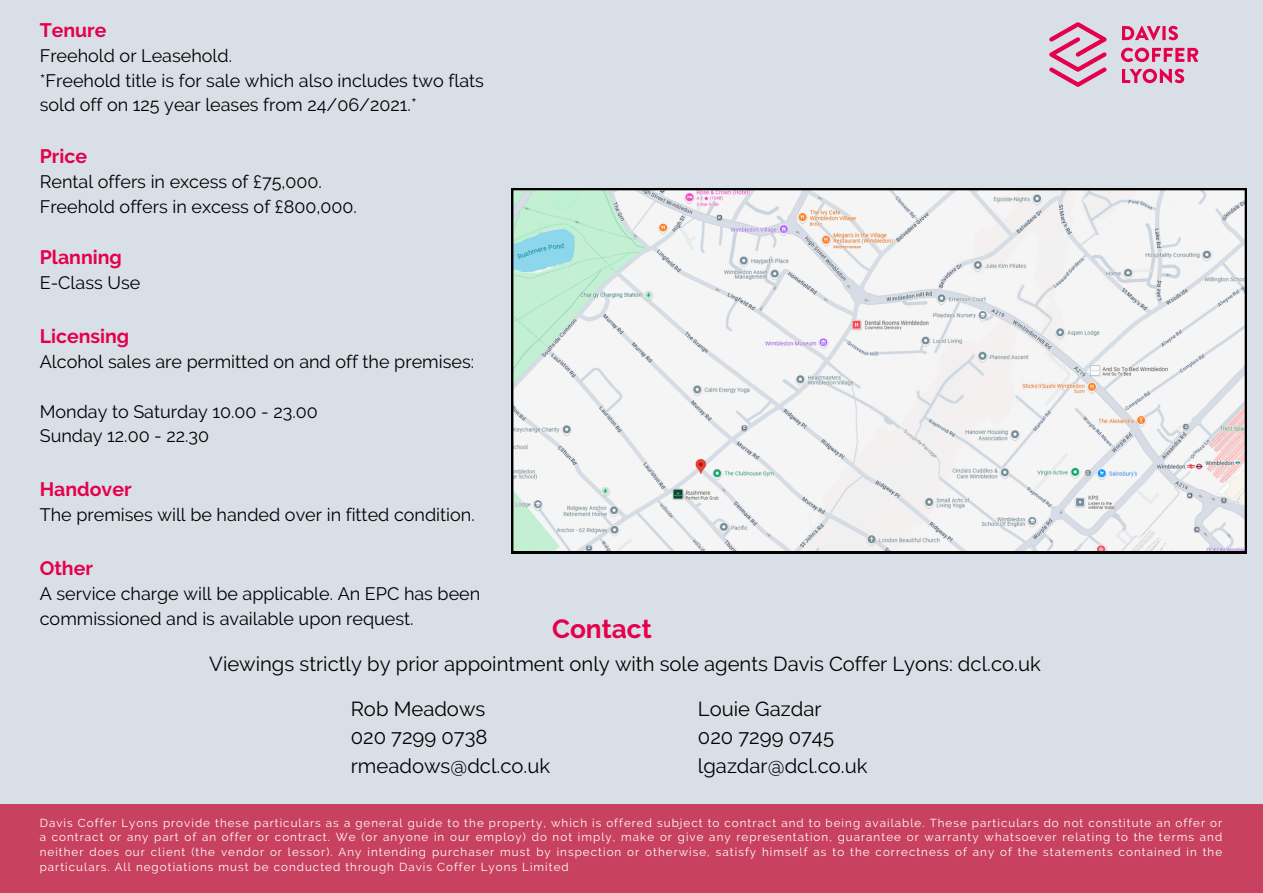
<style>
.page{position:relative;width:1263px;height:893px;background:#d8dfe6}
.page>*{position:absolute;margin:0;border:0;box-sizing:border-box;transform-origin:0 0}
.t1{font:700 26.25px "Raleway";color:#e5004c}
.t2{font:20.25px/28.1px "Raleway";color:#000}
.t3{font:700 19.5px "Raleway";color:#e5004c}
.t4{font:18px/24.8px "Raleway";color:#000}
.t5{font:11.55px/14.6px "Raleway";letter-spacing:.09em;color:#fff;text-align:justify}
</style>
<div class="page">
<svg style="left:1049px;top:22px;width:58px;height:65px"></svg>
<svg style="left:1122px;top:26px;width:38px;height:14px"></svg>
<hr style="left:1162px;top:26px;width:3px;height:14px;background:#e5004c">
<svg style="left:1168px;top:26px;width:10px;height:14px"></svg>
<svg style="left:1121px;top:48px;width:77px;height:14px"></svg>
<svg style="left:1122px;top:69px;width:62px;height:14px"></svg>
<div style="left:0;top:804px;width:1263px;height:89px;background:#c8415f"></div>
<svg style="left:511px;top:188px;width:736px;height:365px;background:#e5e8e8"></svg>
<h3 class="t3" style="left:40px;top:18px;width:68px">Tenure</h3>
<h3 class="t4" style="left:40px;top:43px;width:446px">Freehold or Leasehold.<br>*Freehold title is for sale which also includes two flats sold off on 125 year leases from 24/06/2021.*</h3>
<h3 class="t3" style="left:40px;top:144px;width:49px">Price</h3>
<h3 class="t4" style="left:40px;top:169px;width:319px">Rental offers in excess of £75,000.<br>Freehold offers in excess of £800,000.</h3>
<h3 class="t3" style="left:40px;top:246px;width:84px">Planning</h3>
<h3 class="t4" style="left:40px;top:270px;width:102px">E-Class Use</h3>
<h3 class="t3" style="left:40px;top:324px;width:91px">Licensing</h3>
<h3 class="t4" style="left:40px;top:349px;width:436px">Alcohol sales are permitted on and off the premises:</h3>
<h3 class="t4" style="left:40px;top:399px;width:280px">Monday to Saturday 10.00 - 23.00<br>Sunday 12.00 - 22.30</h3>
<h3 class="t3" style="left:40px;top:477px;width:93px">Handover</h3>
<h3 class="t4" style="left:40px;top:502px;width:436px">The premises will be handed over in fitted condition.</h3>
<h3 class="t3" style="left:40px;top:556px;width:55px">Other</h3>
<h3 class="t4" style="left:40px;top:581px;width:442px">A service charge will be applicable. An EPC has been commissioned and is available upon request.</h3>
<p class="t2" style="left:209px;top:649px;width:833px">Viewings strictly by prior appointment only with sole agents Davis Coffer Lyons: dcl.co.uk</p>
<p class="t1" style="left:552px;top:613px;width:101px">Contact</p>
<h2 class="t2" style="left:351px;top:695px;width:201px">Rob Meadows<br>020 7299 0738 rmeadows@dcl.co.uk</h2>
<h2 class="t2" style="left:698px;top:695px;width:171px">Louie Gazdar<br>020 7299 0745 lgazdar@dcl.co.uk</h2>
<h1 class="t5" style="left:40px;top:815px;width:1184px">Davis Coffer Lyons provide these particulars as a general guide to the property, which is offered subject to contract and to being available. These particulars do not constitute an offer or a contract or any part of an offer or contract. We (or anyone in our employ) do not imply, make or give any representation, guarantee or warranty whatsoever relating to the terms and neither does our client (the vendor or lessor). Any intending purchaser must by inspection or otherwise, satisfy himself as to the correctness of any of the statements contained in the particulars. All negotiations must be conducted through Davis Coffer Lyons Limited</h1>
</div>
